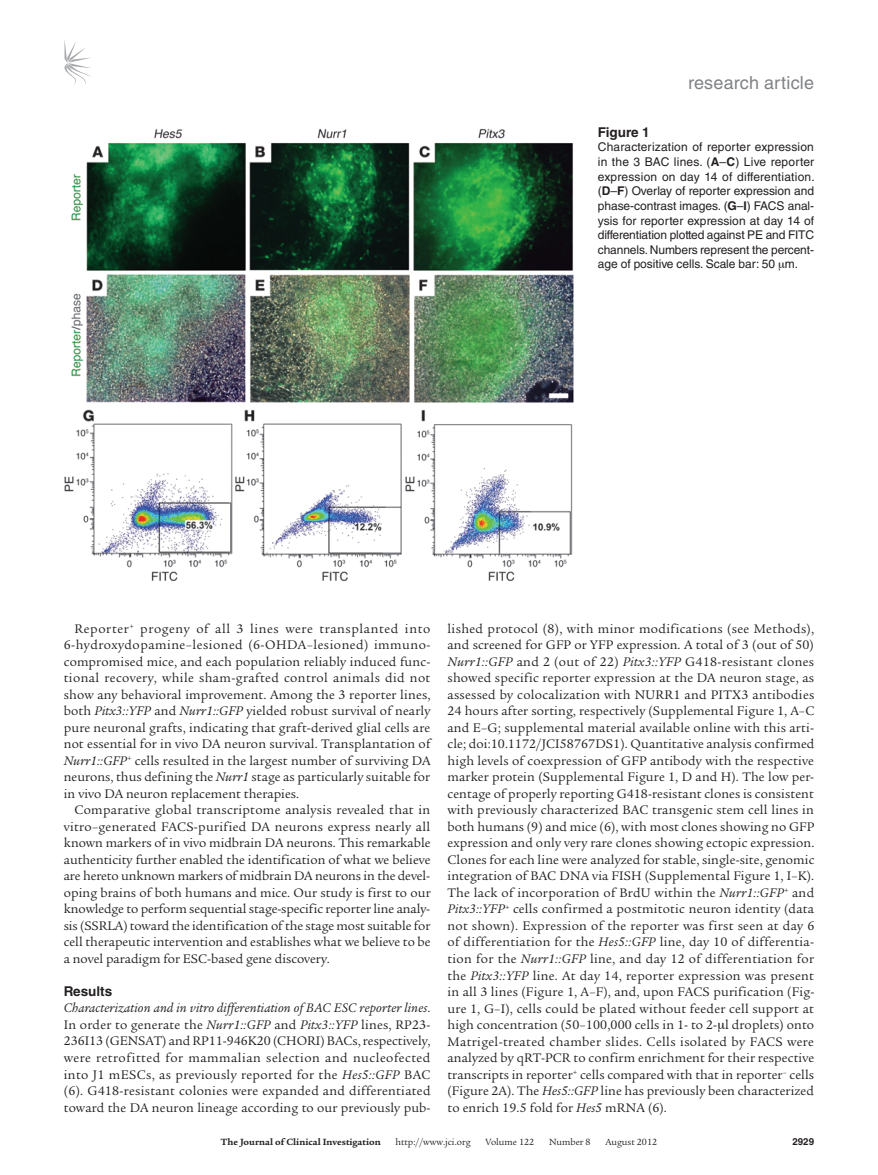
<style>
.page{position:relative;width:878px;height:1175px;background:#fff}
.page>*{position:absolute;margin:0;border:0;box-sizing:border-box;transform-origin:0 0}
.t1{font:18px "Helvetica LT Std";letter-spacing:.01em;color:#808285}
.t2{font:13.5px/16.5px "Legacy Serif Std";letter-spacing:.005em;color:#231f20;text-align:justify}
.t3{font:700 13.5px "Helvetica LT Std";color:#231f20}
.t4{font:12px/14.7px "Helvetica LT Std";letter-spacing:-.005em;color:#231f20;text-align:justify}
.t5{font:9.75px "Legacy Serif Std";color:#231f20}
.t6{font:700 9.75px "Legacy Serif Std";color:#231f20}
.t7{font:700 9.75px "Helvetica LT Std";color:#231f20}
.s1{font-weight:700}
.s2{font-style:italic}
</style>
<div class="page">
<svg style="left:64px;top:40px;width:27px;height:45px"></svg>
<img style="left:64px;top:128px;width:510px;height:453px">
<h1 class="t1" style="left:688px;top:73px;width:127px">research article</h1>
<p class="t3" style="left:598px;top:124px;width:53px">Figure 1</p>
<p class="t4" style="left:598px;top:140px;width:218px">Characterization of reporter expression in the 3 BAC lines. (<span class="s1">A</span>–<span class="s1">C</span>) Live reporter expression on day 14 of differentiation. (<span class="s1">D</span>–<span class="s1">F</span>) Overlay of reporter expression and phase-contrast images. (<span class="s1">G</span>–<span class="s1">I</span>) FACS anal&shy;ysis for reporter expression at day 14 of differentiation plotted against PE and FITC channels. Numbers represent the percent&shy;age of positive cells. Scale bar: 50 m.</p>
<p class="t2" style="left:64px;top:620px;width:368px;text-indent:11px">Reporter<sup>+</sup> progeny of all 3 lines were transplanted into 6-hydroxydopamine–lesioned (6-OHDA–lesioned) immuno&shy;compromised mice, and each population reliably induced func&shy;tional recovery, while sham-grafted control animals did not show any behavioral improvement. Among the 3 reporter lines, both <span class="s2">Pitx3::YFP</span> and <span class="s2">Nurr1::GFP</span> yielded robust survival of nearly pure neuronal grafts, indicating that graft-derived glial cells are not essential for in vivo DA neuron survival. Transplantation of <span class="s2">Nurr1::GFP</span><sup>+</sup> cells resulted in the largest number of surviving DA neurons, thus defining the <span class="s2">Nurr1</span> stage as particularly suitable for in vivo DA neuron replacement therapies.</p>
<p class="t2" style="left:64px;top:802px;width:368px;text-indent:11px">Comparative global transcriptome analysis revealed that in vitro–generated FACS-purified DA neurons express nearly all known markers of in vivo midbrain DA neurons. This remarkable authenticity further enabled the identification of what we believe are hereto unknown markers of midbrain DA neurons in the devel&shy;oping brains of both humans and mice. Our study is first to our knowledge to perform sequential stage-specific reporter line analy&shy;sis (SSRLA) toward the identification of the stage most suitable for cell therapeutic intervention and establishes what we believe to be a novel paradigm for ESC-based gene discovery.</p>
<p class="t3" style="left:64px;top:983px;width:50px">Results</p>
<p class="t2" style="left:64px;top:1000px;width:368px"><span class="s2">Characterization and in vitro differentiation of BAC ESC reporter lines</span>.<br>In order to generate the <span class="s2">Nurr1::GFP</span> and <span class="s2">Pitx3::YFP</span> lines, RP23- 236I13 (GENSAT) and RP11-946K20 (CHORI) BACs, respectively, were retrofitted for mammalian selection and nucleofected into J1 mESCs, as previously reported for the <span class="s2">Hes5::GFP</span> BAC (6). G418-resistant colonies were expanded and differentiated toward the DA neuron lineage according to our previously pub-</p>
<p class="t2" style="left:447px;top:620px;width:368px">lished protocol (8), with minor modifications (see Methods), and screened for GFP or YFP expression. A total of 3 (out of 50)<br><span class="s2">Nurr1::GFP</span> and 2 (out of 22) <span class="s2">Pitx3::YFP</span> G418-resistant clones showed specific reporter expression at the DA neuron stage, as assessed by colocalization with NURR1 and PITX3 antibodies 24 hours after sorting, respectively (Supplemental Figure 1, A–C and E–G; supplemental material available online with this arti&shy;cle; doi:10.1172/JCI58767DS1). Quantitative analysis confirmed high levels of coexpression of GFP antibody with the respective marker protein (Supplemental Figure 1, D and H). The low per&shy;centage of properly reporting G418-resistant clones is consistent with previously characterized BAC transgenic stem cell lines in both humans (9) and mice (6), with most clones showing no GFP expression and only very rare clones showing ectopic expression.<br>Clones for each line were analyzed for stable, single-site, genomic integration of BAC DNA via FISH (Supplemental Figure 1, I–K).<br>The lack of incorporation of BrdU within the <span class="s2">Nurr1::GFP</span><sup>+</sup> and <span class="s2">Pitx3::YFP</span><sup>+</sup> cells confirmed a postmitotic neuron identity (data not shown). Expression of the reporter was first seen at day 6 of differentiation for the <span class="s2">Hes5::GFP</span> line, day 10 of differentia&shy;tion for the <span class="s2">Nurr1::GFP</span> line, and day 12 of differentiation for the <span class="s2">Pitx3::YFP</span> line. At day 14, reporter expression was present in all 3 lines (Figure 1, A–F), and, upon FACS purification (Fig&shy;ure 1, G–I), cells could be plated without feeder cell support at high concentration (50–100,000 cells in 1- to 2- l droplets) onto Matrigel-treated chamber slides. Cells isolated by FACS were analyzed by qRT-PCR to confirm enrichment for their respective transcripts in reporter<sup>+</sup> cells compared with that in reporter<sup>–</sup> cells (Figure 2A). The <span class="s2">Hes5::GFP</span> line has previously been characterized to enrich 19.5 fold for <span class="s2">Hes5</span> mRNA (6).</p>
<p class="t6" style="left:221px;top:1135px;width:161px">The Journal of Clinical Investigation</p>
<p class="t5" style="left:395px;top:1136px;width:77px">http://www.jci.org</p>
<p class="t5" style="left:485px;top:1136px;width:50px">Volume 122</p>
<p class="t5" style="left:549px;top:1136px;width:43px">Number 8</p>
<p class="t5" style="left:605px;top:1136px;width:53px">August 2012</p>
<p class="t7" style="left:792px;top:1135px;width:23px">2929</p>
</div>
